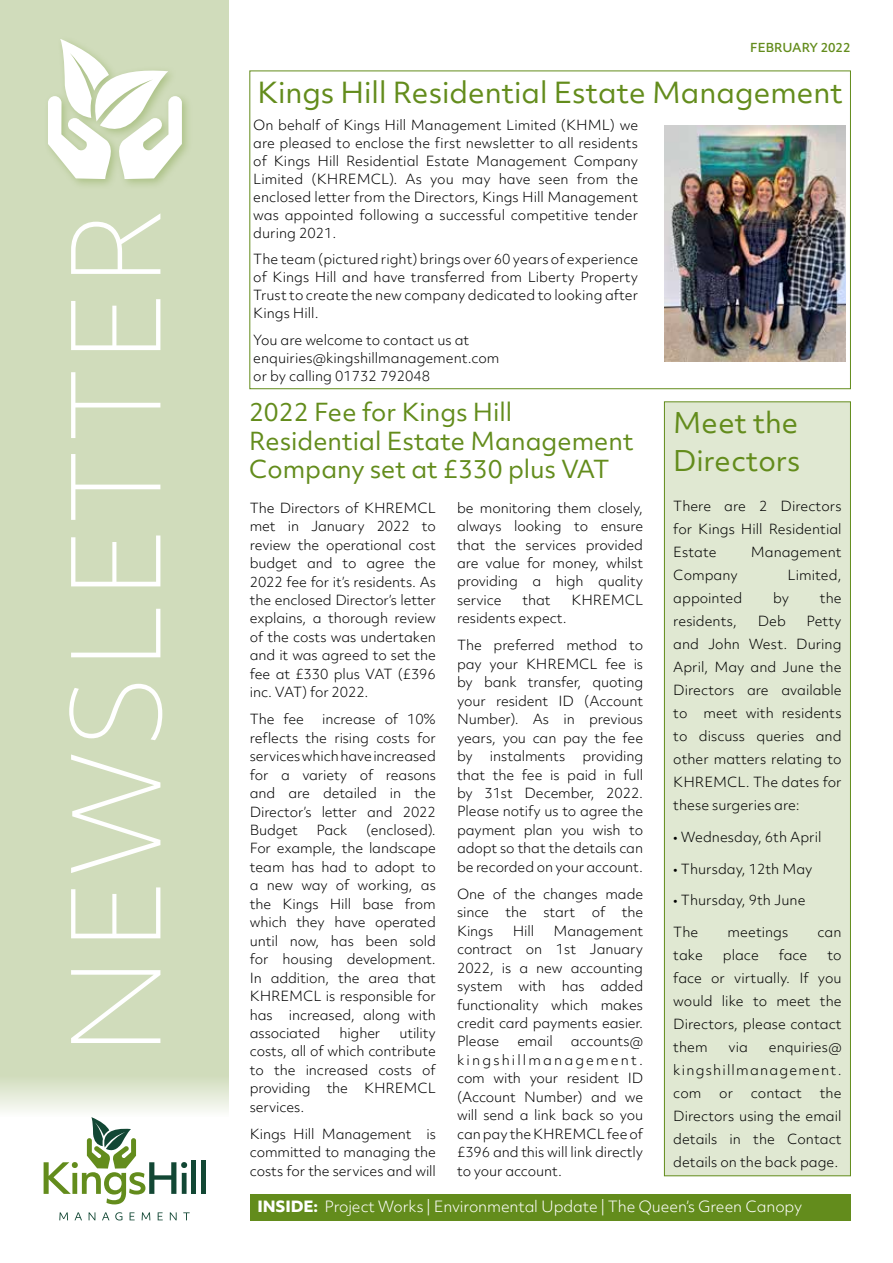
<style>
.page{position:relative;width:893px;height:1263px;background:#fff}
.page>*{position:absolute;margin:0;border:0;box-sizing:border-box;transform-origin:0 0}
.t1{font:100 117.6px "Objektiv Mk 2";color:#fff}
.t2{font:28.05px "Objektiv Mk 2";color:#638c1c}
.t3{font:27.6px/38.1px "Objektiv Mk 2";color:#638c1c}
.t4{font:24px/28.5px "Objektiv Mk 2";color:#638c1c}
.t5{font:300 15px "Objektiv Mk 2";letter-spacing:-.01em;color:#fff}
.t6{font:300 13.5px/18.5px "Objektiv Mk 2";letter-spacing:-.01em;color:#000;text-align:justify}
.t7{font:500 12px "Objektiv Mk 2";color:#638c1c}
.s1{font-weight:800}
</style>
<div class="page">
<div style="left:0;top:0;width:229px;height:1075px;background:#d0dcbb"></div>
<div style="left:191px;top:1160px;width:5px;height:34px;background:#124734"></div>
<hr style="left:201px;top:1160px;width:4px;height:34px;background:#124734">
<svg style="left:44px;top:1117px;width:143px;height:87px"></svg>
<svg style="left:59px;top:1212px;width:9px;height:8px"></svg>
<svg style="left:75px;top:1212px;width:7px;height:8px"></svg>
<svg style="left:89px;top:1212px;width:6px;height:8px"></svg>
<svg style="left:102px;top:1212px;width:7px;height:8px"></svg>
<svg style="left:115px;top:1212px;width:7px;height:8px"></svg>
<svg style="left:130px;top:1212px;width:5px;height:8px"></svg>
<svg style="left:142px;top:1212px;width:8px;height:8px"></svg>
<svg style="left:158px;top:1212px;width:5px;height:8px"></svg>
<svg style="left:170px;top:1212px;width:7px;height:8px"></svg>
<svg style="left:183px;top:1212px;width:7px;height:8px"></svg>
<img style="left:664px;top:125px;width:181px;height:237px">
<div style="left:43px;top:35px;width:150px;height:155px;background:#638c1c;opacity:.33"></div>
<svg style="left:48px;top:39px;width:134px;height:140px"></svg>
<div style="left:250px;top:1194px;width:600px;height:26px;background:#638c1c"></div>
<div style="left:0;top:1075px;width:229px;height:42px;background:linear-gradient(to bottom,#d0dcbb,#fcfdfb)"></div>
<div style="left:664px;top:402px;width:186px;height:774px;background:#e0e8d2"></div>
<div style="left:664px;top:401px;width:187px;height:775px;border:1px solid #638c1c"></div>
<h1 class="t1" style="left:36px;top:1059px;width:852px;rotate:-90deg">NEWSLETTER</h1>
<p class="t7" style="left:750px;top:39px;width:102px">FEBRUARY 2022</p>
<h2 class="t2" style="left:257px;top:73px;width:587px">Kings Hill Residential Estate Management</h2>
<p class="t6" style="left:253px;top:116px;width:386px;line-height:18px">On behalf of Kings Hill Management Limited (KHML) we are pleased to enclose the first newsletter to all residents of Kings Hill Residential Estate Management Company Limited (KHREMCL). As you may have seen from the enclosed letter from the Directors, Kings Hill Management was appointed following a successful competitive tender during 2021.</p>
<p class="t6" style="left:253px;top:250px;width:386px;line-height:18px">The team (pictured right) brings over 60 years of experience of Kings Hill and have transferred from Liberty Property Trust to create the new company dedicated to looking after Kings Hill.</p>
<p class="t6" style="left:253px;top:331px;width:248px;line-height:18px;text-align:left">You are welcome to contact us at enquiries@kingshillmanagement.com or by calling 01732 792048</p>
<h3 class="t4" style="left:249px;top:398px;width:386px">2022 Fee for Kings Hill<br>Residential Estate Management<br>Company set at £330 plus VAT</h3>
<h3 class="t3" style="left:673px;top:403px;width:128px">Meet the<br>Directors</h3>
<p class="t6" style="left:673px;top:495px;width:170px;line-height:23px">There are 2 Directors for Kings Hill Residential Estate</p>
<p class="t6" style="left:457px;top:498px;width:188px">be monitoring them closely, always looking to ensure that the services provided are value for money, whilst providing a high quality service</p>
<p class="t6" style="left:250px;top:498px;width:188px">The Directors of KHREMCL met in January 2022 to review the operational cost budget and to agree the 2022 fee for it’s residents. As the enclosed Director’s letter explains, a thorough review of the costs was undertaken and it was agreed to set the fee at £330 plus VAT (£396 inc. VAT) for 2022.</p>
<p class="t6" style="left:250px;top:710px;width:56px">The fee</p>
<p class="t6" style="left:751px;top:543px;width:92px">Management</p>
<p class="t6" style="left:673px;top:566px;width:66px">Company</p>
<p class="t6" style="left:787px;top:566px;width:56px">Limited,</p>
<p class="t6" style="left:673px;top:589px;width:71px">appointed</p>
<p class="t6" style="left:773px;top:589px;width:17px">by</p>
<p class="t6" style="left:820px;top:589px;width:23px">the</p>
<p class="t6" style="left:673px;top:612px;width:65px">residents,</p>
<p class="t6" style="left:758px;top:612px;width:30px">Deb</p>
<p class="t6" style="left:522px;top:591px;width:30px">that</p>
<p class="t6" style="left:571px;top:591px;width:73px">KHREMCL</p>
<p class="t6" style="left:457px;top:605px;width:188px;line-height:27px">residents expect.<br>The preferred method to</p>
<p class="t6" style="left:457px;top:654px;width:188px">pay your KHREMCL fee is by bank transfer, quoting your resident ID (Account Number). As in previous years, you can pay the fee by</p>
<p class="t6" style="left:673px;top:610px;width:170px;line-height:23px;text-indent:133px">Petty and John West. During April, May and June the Directors are available to meet with residents to discuss queries and other matters relating to KHREMCL. The dates for these surgeries are:</p>
<p class="t6" style="left:673px;top:828px;width:150px">• Wednesday, 6th April</p>
<p class="t6" style="left:673px;top:859px;width:141px">• Thursday, 12th May</p>
<p class="t6" style="left:673px;top:891px;width:134px">• Thursday, 9th June</p>
<p class="t6" style="left:673px;top:922px;width:27px">The</p>
<p class="t6" style="left:728px;top:922px;width:62px">meetings</p>
<p class="t6" style="left:818px;top:922px;width:25px">can</p>
<p class="t6" style="left:673px;top:945px;width:31px">take</p>
<p class="t6" style="left:723px;top:945px;width:37px">place</p>
<p class="t6" style="left:779px;top:945px;width:30px">face</p>
<p class="t6" style="left:250px;top:710px;width:188px;text-indent:72px">increase of 10% reflects the rising costs for services which have increased for a variety of reasons and are detailed in the Director’s letter and 2022<br>Budget</p>
<p class="t6" style="left:457px;top:747px;width:188px;text-indent:125px">providing that the fee is paid in full by 31st December, 2022.<br>Please notify us to agree the payment plan you wish to adopt so that the details can be recorded on your account.</p>
<p class="t6" style="left:457px;top:884px;width:188px">One of the changes made since the start of the Kings</p>
<p class="t6" style="left:490px;top:747px;width:77px">instalments</p>
<p class="t6" style="left:250px;top:821px;width:188px;text-indent:116px">(enclosed).<br>For example, the landscape team has had to adopt to a new way of working, as the Kings Hill base from which they have operated until now, has been sold for housing development.<br>In addition, the area that KHREMCL is responsible for has increased, along with associated</p>
<p class="t6" style="left:316px;top:821px;width:33px">Pack</p>
<p class="t6" style="left:513px;top:921px;width:23px">Hill</p>
<p class="t6" style="left:457px;top:921px;width:188px;text-indent:96px">Management contract on 1st January 2022, is a new accounting system with has added functionality which makes credit card payments easier.<br>Please</p>
<p class="t6" style="left:673px;top:943px;width:170px;line-height:23px;text-indent:154px">to face or virtually. If you would like to meet the Directors, please contact them</p>
<p class="t6" style="left:250px;top:1024px;width:188px;text-indent:150px">utility costs, all of which contribute to the increased costs of providing the KHREMCL services.</p>
<p class="t6" style="left:250px;top:1124px;width:188px">Kings Hill Management is committed to managing the costs for the services and will</p>
<p class="t6" style="left:339px;top:1024px;width:43px">higher</p>
<p class="t6" style="left:517px;top:1032px;width:37px">email</p>
<p class="t6" style="left:457px;top:1032px;width:188px;text-indent:114px">accounts@ kingshillmanagement. com with your resident ID (Account Number) and we will send a link back so you can pay the KHREMCL fee of £396 and this will link directly to your account.</p>
<p class="t5" style="left:258px;top:1196px;width:546px"><span class="s1">INSIDE:</span> Project Works | Environmental Update | The Queen’s Green Canopy</p>
<p class="t6" style="left:673px;top:1035px;width:170px;line-height:23px;text-indent:96px">enquiries@ kingshillmanagement. com</p>
<p class="t6" style="left:729px;top:1037px;width:21px">via</p>
<p class="t6" style="left:673px;top:1081px;width:170px;line-height:23px;text-indent:147px">the Directors using the email details in the Contact details on the back page.</p>
<p class="t6" style="left:719px;top:1083px;width:15px">or</p>
<p class="t6" style="left:751px;top:1083px;width:53px">contact</p>
</div>
